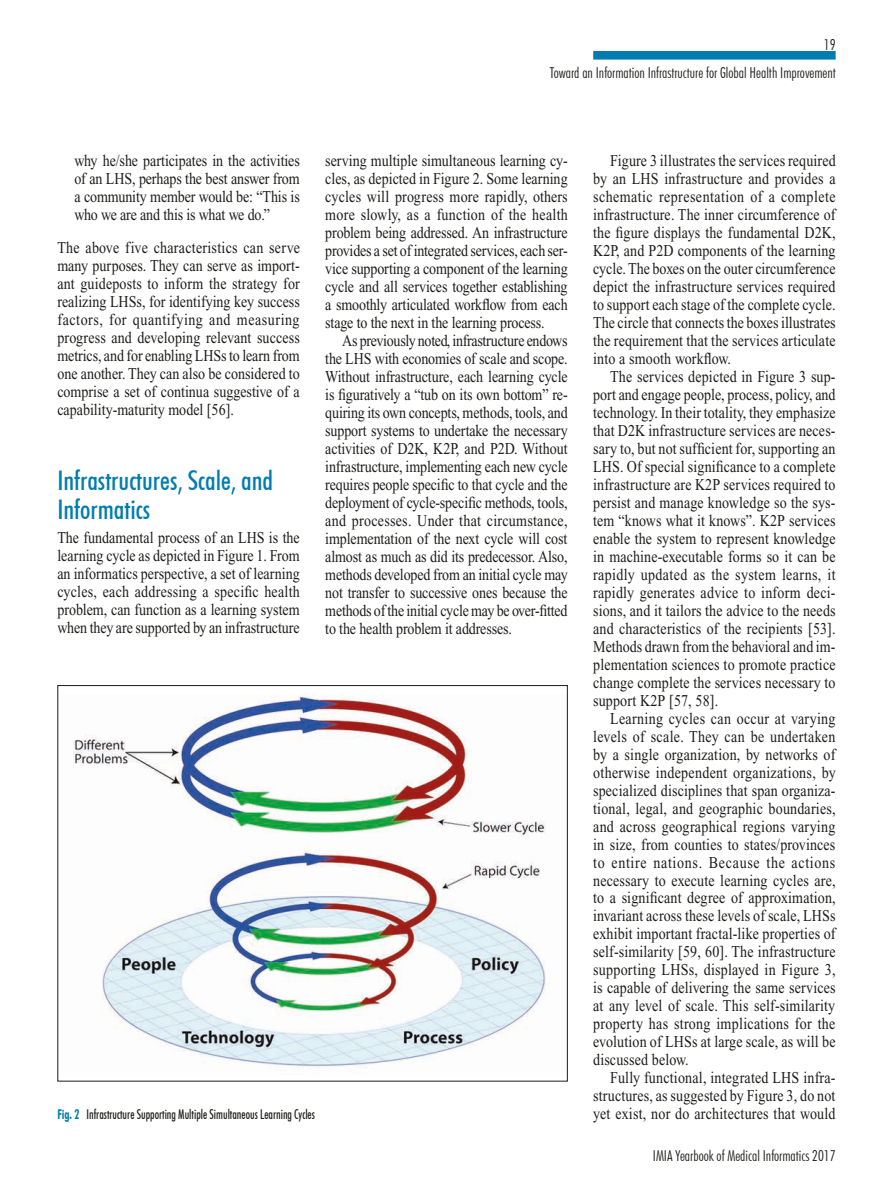
<style>
.page{position:relative;width:893px;height:1191px;background:#fff}
.page>*{position:absolute;margin:0;border:0;box-sizing:border-box;transform-origin:0 0}
.t1{font:500 condensed 27px/28.5px "Futura BT";color:#007cb0}
.t2{font:16.5px/18px "Times";color:#1d1d1b;text-align:justify;scale:.85 1}
.t3{font:300 condensed 15px/28px "Futura BT";color:#1d1d1b;text-align:right}
.t4{font:500 condensed 13.5px "Futura BT";color:#1d1d1b;scale:.85 1}
.s1{font-weight:700;color:#007cb0}
</style>
<div class="page">
<div style="left:593px;top:51px;width:243px;height:9px;background:#007cb0"></div>
<img style="left:73px;top:694px;width:479px;height:375px">
<p class="t3" style="left:550px;top:30px;width:287px">19<br>Toward an Information Infrastructure for Global Health Improvement</p>
<p class="t2" style="left:74px;top:152px;width:267px">why he/she participates in the activities of an LHS, perhaps the best answer from a community member would be: “This is who we are and this is what we do.”</p>
<p class="t2" style="left:57px;top:239px;width:287px">The above five characteristics can serve many purposes. They can serve as import&shy;ant guideposts to inform the strategy for realizing LHSs, for identifying key success factors, for quantifying and measuring progress and developing relevant success metrics, and for enabling LHSs to learn from one another. They can also be considered to comprise a set of continua suggestive of a capability-maturity model [56].</p>
<h1 class="t1" style="left:57px;top:466px;width:217px">Infrastructures, Scale, and<br>Informatics</h1>
<p class="t2" style="left:57px;top:529px;width:287px">The fundamental process of an LHS is the learning cycle as depicted in Figure 1. From an informatics perspective, a set of learning cycles, each addressing a specific health problem, can function as a learning system when they are supported by an infrastructure</p>
<p class="t2" style="left:325px;top:152px;width:287px">serving multiple simultaneous learning cy&shy;cles, as depicted in Figure 2. Some learning cycles will progress more rapidly, others more slowly, as a function of the health problem being addressed. An infrastructure provides a set of integrated services, each ser&shy;vice supporting a component of the learning cycle and all services together establishing a smoothly articulated workflow from each stage to the next in the learning process.</p>
<p class="t2" style="left:325px;top:332px;width:287px;text-indent:17px">As previously noted, infrastructure endows the LHS with economies of scale and scope.<br>Without infrastructure, each learning cycle is figuratively a “tub on its own bottom” re&shy;quiring its own concepts, methods, tools, and support systems to undertake the necessary activities of D2K, K2P, and P2D. Without infrastructure, implementing each new cycle requires people specific to that cycle and the deployment of cycle-specific methods, tools, and processes. Under that circumstance, implementation of the next cycle will cost almost as much as did its predecessor. Also, methods developed from an initial cycle may not transfer to successive ones because the methods of the initial cycle may be over-fitted to the health problem it addresses.</p>
<p class="t4" style="left:57px;top:1105px;width:304px"><span class="s1">Fig. 2</span> Infrastructure Supporting Multiple Simultaneous Learning Cycles</p>
<p class="t2" style="left:593px;top:152px;width:287px;text-indent:17px">Figure 3 illustrates the services required by an LHS infrastructure and provides a schematic representation of a complete infrastructure. The inner circumference of the figure displays the fundamental D2K, K2P, and P2D components of the learning cycle. The boxes on the outer circumference depict the infrastructure services required to support each stage of the complete cycle.<br>The circle that connects the boxes illustrates the requirement that the services articulate into a smooth workflow.</p>
<p class="t2" style="left:593px;top:368px;width:287px;text-indent:17px">The services depicted in Figure 3 sup&shy;port and engage people, process, policy, and technology. In their totality, they emphasize that D2K infrastructure services are neces&shy;sary to, but not sufficient for, supporting an LHS. Of special significance to a complete infrastructure are K2P services required to persist and manage knowledge so the sys&shy;tem “knows what it knows”. K2P services enable the system to represent knowledge in machine-executable forms so it can be rapidly updated as the system learns, it rapidly generates advice to inform deci&shy;sions, and it tailors the advice to the needs and characteristics of the recipients [53].<br>Methods drawn from the behavioral and im&shy;plementation sciences to promote practice change complete the services necessary to support K2P [57, 58].</p>
<p class="t2" style="left:593px;top:710px;width:287px;text-indent:17px">Learning cycles can occur at varying levels of scale. They can be undertaken by a single organization, by networks of otherwise independent organizations, by specialized disciplines that span organiza&shy;tional, legal, and geographic boundaries, and across geographical regions varying in size, from counties to states/provinces to entire nations. Because the actions necessary to execute learning cycles are, to a significant degree of approximation, invariant across these levels of scale, LHSs exhibit important fractal-like properties of self-similarity [59, 60]. The infrastructure supporting LHSs, displayed in Figure 3, is capable of delivering the same services at any level of scale. This self-similarity property has strong implications for the evolution of LHSs at large scale, as will be discussed below.</p>
<p class="t2" style="left:593px;top:1068px;width:287px;text-indent:17px">Fully functional, integrated LHS infra&shy;structures, as suggested by Figure 3, do not yet exist, nor do architectures that would</p>
<p class="t3" style="left:653px;top:1141px;width:184px">IMIA Yearbook of Medical Informatics 2017</p>
</div>
